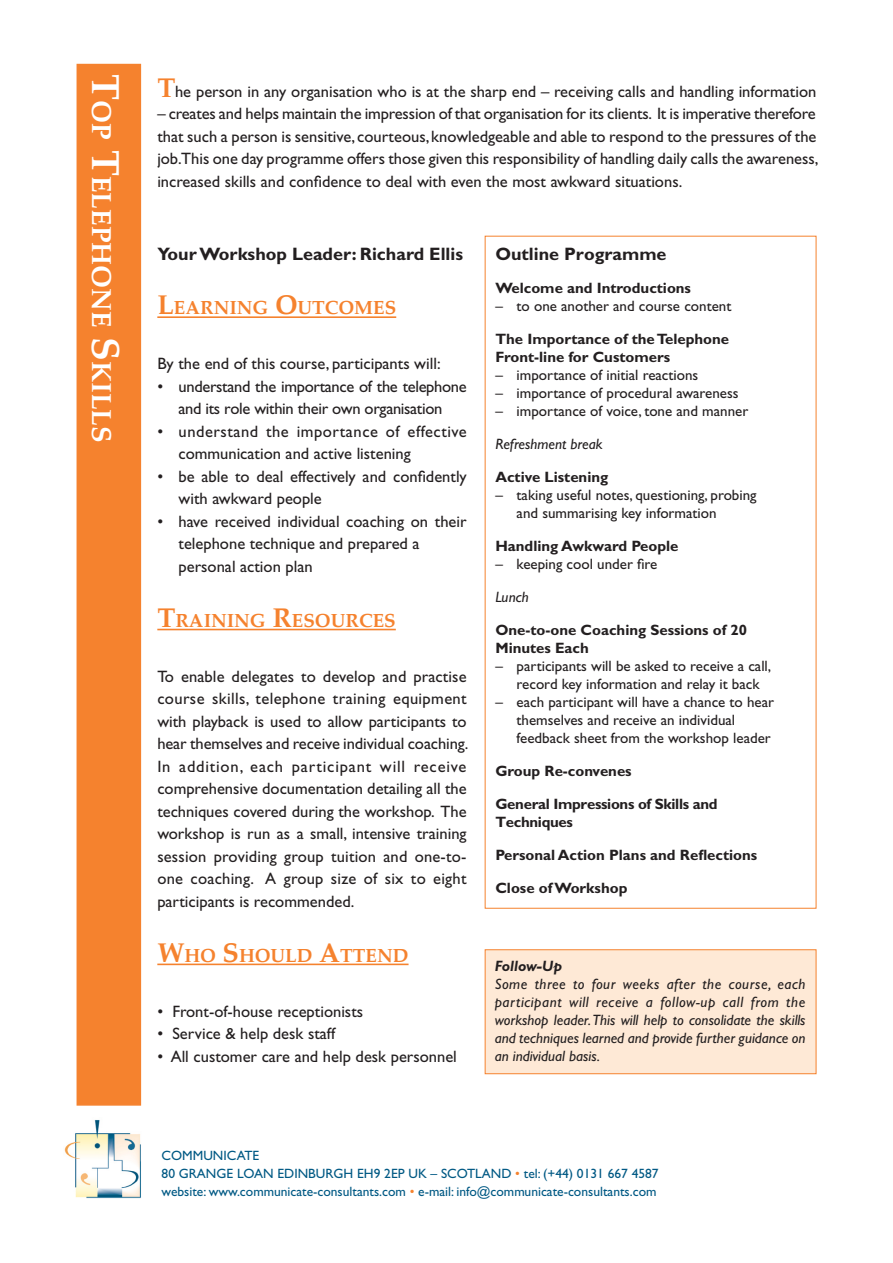
<style>
.page{position:relative;width:893px;height:1263px;background:#fff}
.page>*{position:absolute;margin:0;border:0;box-sizing:border-box;transform-origin:0 0}
.Workshop_Title{font:700 27.3px "Palatino";color:#fff}
.Subtitle{font:700 18.9px "Palatino";color:#f5822e}
.Workshop_Leader{font:700 18px "Gill Sans";color:#231f20}
.Programme_Title{font:700 18px "Gill Sans";color:#231f20}
.Body_text{font:16.5px/22.5px "Gill Sans";color:#231f20}
.Bullet_Points{font:16.5px/22.5px "Gill Sans";color:#231f20}
.Bullet_Points-2{font:16.5px/22.5px "Gill Sans";letter-spacing:-.02em;color:#231f20;text-align:center}
.Programme_text{font:15px/18px "Gill Sans";color:#231f20}
.Programme_text-2{font:italic 15px/18px "Gill Sans";color:#231f20;text-align:justify}
.Programme_text-3{font:700 15px "Gill Sans";color:#231f20}
.Body_text-2{font:700 15px "Gill Sans";color:#231f20}
.Programme_text-4{font:700 15px "Gill Sans";letter-spacing:-.02em;color:#231f20}
.Programme_text-5{font:italic 700 15px "Gill Sans";color:#231f20}
.t1{font:13.5px/18px "Gill Sans";color:#005984}
.s1{font-size:39px}
.s2{font-family:"Palatino";font-weight:700;font-size:27px;color:#f5822e}
.s3{font-size:27px}
.s4{color:#f5822e}
</style>
<div class="page">
<img style="left:64px;top:1120px;width:77px;height:79px">
<div style="left:77px;top:64px;width:64px;height:1042px;background:#f5822e"></div>
<hr style="left:157px;top:316px;width:239px;height:2px;background:#f5822e">
<hr style="left:157px;top:629px;width:239px;height:1px;background:#f5822e">
<hr style="left:157px;top:963px;width:252px;height:2px;background:#f5822e">
<div style="left:485px;top:949px;width:331px;height:125px;background:#fee9d6;border:1px solid #f5822e"></div>
<p class="Workshop_Title" style="left:118px;top:74px;width:367px;rotate:90deg"><span class="s1">T</span>OP <span class="s1">T</span>ELEPHONE <span class="s1">S</span>KILLS</p>
<p class="Body_text" style="left:157px;top:80px;width:661px"><span class="s2">T</span>he person in any organisation who is at the sharp end – receiving calls and handling information</p>
<p class="Body_text" style="left:157px;top:102px;width:662px">– creates and helps maintain the impression of that organisation for its clients. It is imperative therefore that such a person is sensitive, courteous, knowledgeable and able to respond to the pressures of the job.This one day programme offers those given this responsibility of handling daily calls the awareness, increased skills and confidence to deal with even the most awkward situations.</p>
<p class="Workshop_Leader" style="left:157px;top:243px;width:307px">Your Workshop Leader: Richard Ellis</p>
<p class="Subtitle" style="left:157px;top:296px;width:238px"><span class="s3">L</span>EARNING <span class="s3">O</span>UTCOMES</p>
<p class="Bullet_Points" style="left:157px;top:353px;width:285px">By the end of this course, participants will:</p>
<p class="Bullet_Points-2" style="left:157px;top:375px;width:311px">• understand the importance of the telephone and its role within their own organisation</p>
<p class="Bullet_Points" style="left:179px;top:420px;width:290px;text-indent:-21px">• understand the importance of effective communication and active listening</p>
<p class="Bullet_Points" style="left:179px;top:465px;width:290px;text-indent:-21px">• be able to deal effectively and confidently with awkward people</p>
<p class="Bullet_Points" style="left:179px;top:510px;width:290px;text-indent:-21px">• have received individual coaching on their telephone technique and prepared a</p>
<p class="Bullet_Points" style="left:179px;top:555px;width:136px">personal action plan</p>
<p class="Subtitle" style="left:157px;top:609px;width:238px"><span class="s3">T</span>RAINING <span class="s3">R</span>ESOURCES</p>
<p class="Body_text" style="left:157px;top:665px;width:313px">To enable delegates to develop and practise course skills, telephone training equipment with playback is used to allow participants to hear themselves and receive individual coaching.<br>In addition, each participant will receive comprehensive documentation detailing all the techniques covered during the workshop. The workshop is run as a small, intensive training session providing group tuition and one-to&shy;one coaching. A group size of six to eight participants is recommended.</p>
<p class="Subtitle" style="left:157px;top:943px;width:253px"><span class="s3">W</span>HO <span class="s3">S</span>HOULD <span class="s3">A</span>TTEND</p>
<p class="Bullet_Points" style="left:157px;top:1000px;width:207px">• front-of-house receptionists</p>
<p class="Bullet_Points" style="left:157px;top:1022px;width:179px">• service &amp; help desk staff</p>
<p class="Bullet_Points" style="left:157px;top:1045px;width:301px">• all customer care and help desk personnel</p>
<p class="Programme_Title" style="left:495px;top:243px;width:173px">Outline Programme</p>
<p class="Programme_text-3" style="left:495px;top:279px;width:197px">Welcome and Introductions</p>
<p class="Programme_text" style="left:495px;top:297px;width:237px">– to one another and course content</p>
<p class="Programme_text-3" style="left:495px;top:330px;width:235px">The Importance of the Telephone</p>
<p class="Programme_text-3" style="left:495px;top:348px;width:176px">Front-line for Customers</p>
<p class="Programme_text" style="left:495px;top:366px;width:204px">– importance of initial reactions</p>
<p class="Programme_text" style="left:495px;top:384px;width:245px">– importance of procedural awareness</p>
<p class="Programme_text" style="left:495px;top:402px;width:254px">– importance of voice, tone and manner</p>
<p class="Programme_text-2" style="left:495px;top:435px;width:109px">Refreshment break</p>
<p class="Programme_text-3" style="left:495px;top:468px;width:114px">Active Listening</p>
<p class="Programme_text" style="left:517px;top:486px;width:242px;text-indent:-21px">– taking useful notes, questioning, probing and summarising key information</p>
<p class="Programme_text-3" style="left:495px;top:537px;width:185px">Handling Awkward People</p>
<p class="Programme_text" style="left:495px;top:555px;width:164px">– keeping cool under fire</p>
<p class="Programme_text-2" style="left:495px;top:588px;width:35px">Lunch</p>
<p class="Programme_text-3" style="left:495px;top:621px;width:253px">One-to-one Coaching Sessions of 20</p>
<p class="Programme_text-3" style="left:495px;top:639px;width:95px">Minutes Each</p>
<p class="Programme_text" style="left:517px;top:657px;width:256px;text-indent:-21px">– participants will be asked to receive a call, record key information and relay it back</p>
<p class="Programme_text" style="left:517px;top:693px;width:259px;text-indent:-21px">– each participant will have a chance to hear themselves and receive an individual feedback sheet from the workshop leader</p>
<p class="Programme_text-3" style="left:495px;top:762px;width:138px">Group Re-convenes</p>
<p class="Programme_text-4" style="left:495px;top:795px;width:224px">General Impressions of Skills and</p>
<p class="Programme_text-4" style="left:495px;top:813px;width:79px">Techniques</p>
<p class="Body_text-2" style="left:495px;top:846px;width:263px">Personal Action Plans and Reflections</p>
<p class="Body_text-2" style="left:495px;top:879px;width:133px">Close of Workshop</p>
<p class="Programme_text-5" style="left:495px;top:957px;width:69px">Follow-Up</p>
<p class="Programme_text-2" style="left:495px;top:975px;width:312px">Some three to four weeks after the course, each participant will receive a follow-up call from the workshop leader. This will help to consolidate the skills and techniques learned and provide further guidance on an individual basis.</p>
<p class="t1" style="left:162px;top:1146px;width:499px">COMMUNICATE<br>80 GRANGE LOAN EDINBURGH EH9 2EP UK – SCOTLAND <span class="s4">•</span> tel: (+44) 0131 667 4587</p>
<p class="t1" style="left:162px;top:1182px;width:496px">website: www.communicate-consultants.com <span class="s4">•</span> e-mail: info@communicate-consultants.com</p>
</div>
